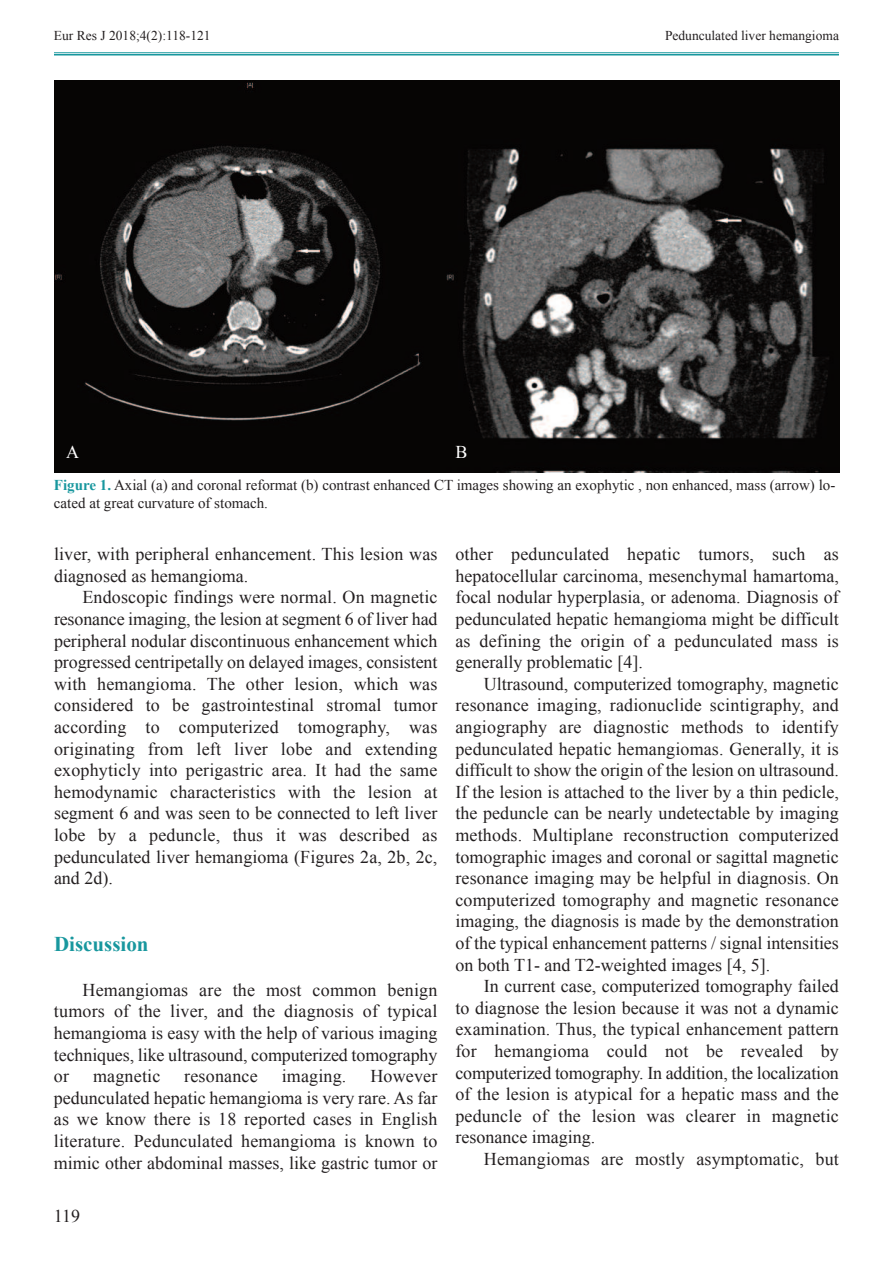
<style>
.page{position:relative;width:893px;height:1263px;background:#fff}
.page>*{position:absolute;margin:0;border:0;box-sizing:border-box;transform-origin:0 0}
.t1{font:700 21px "Times New Roman";color:#18979e}
.t2{font:18px/21.6px "Times New Roman";letter-spacing:.005em;color:#231f20;text-align:justify}
.t3{font:18px "Times New Roman";color:#fff}
.t4{font:15px/18px "Times New Roman";color:#231f20}
.t5{font:13.5px "Times New Roman";color:#231f20}
.s1{font-weight:700;color:#18979e}
</style>
<div class="page">
<hr style="left:54px;top:52px;width:785px;height:1px;background:#18979e">
<hr style="left:54px;top:54px;width:785px;height:2px;background:#18979e">
<img style="left:54px;top:80px;width:392px;height:393px">
<svg style="left:446px;top:80px;width:393px;height:393px;background:#2e2d2d"></svg>
<p class="t5" style="left:54px;top:28px;width:158px">Eur Res J 2018;4(2):118-121</p>
<p class="t5" style="left:665px;top:28px;width:175px">Pedunculated liver hemangioma</p>
<p class="t3" style="left:66px;top:442px;width:14px">A</p>
<p class="t3" style="left:455px;top:442px;width:14px">B</p>
<p class="t4" style="left:54px;top:476px;width:783px"><span class="s1">Figure 1.</span> Axial (a) and coronal reformat (b) contrast enhanced CT images showing an exophytic , non enhanced, mass (arrow) lo&shy;cated at great curvature of stomach.</p>
<p class="t2" style="left:54px;top:543px;width:385px">liver, with peripheral enhancement. This lesion was diagnosed as hemangioma.</p>
<p class="t2" style="left:54px;top:586px;width:385px;text-indent:29px">Endoscopic findings were normal. On magnetic resonance imaging, the lesion at segment 6 of liver had peripheral nodular discontinuous enhancement which progressed centripetally on delayed images, consistent with hemangioma. The other lesion, which was considered to be gastrointestinal stromal tumor according to computerized tomography, was originating from left liver lobe and extending exophyticly into perigastric area. It had the same hemodynamic characteristics with the lesion at segment 6 and was seen to be connected to left liver lobe by a peduncle, thus it was described as pedunculated liver hemangioma (Figures 2a, 2b, 2c, and 2d).</p>
<p class="t1" style="left:54px;top:932px;width:96px">Discussion</p>
<p class="t2" style="left:54px;top:979px;width:385px;text-indent:29px">Hemangiomas are the most common benign tumors of the liver, and the diagnosis of typical hemangioma is easy with the help of various imaging techniques, like ultrasound, computerized tomography or</p>
<p class="t2" style="left:93px;top:1065px;width:69px">magnetic</p>
<p class="t2" style="left:184px;top:1065px;width:75px">resonance</p>
<p class="t2" style="left:282px;top:1065px;width:66px">imaging.</p>
<p class="t2" style="left:54px;top:1065px;width:385px;text-indent:316px">However pedunculated hepatic hemangioma is very rare. As far as we know there is 18 reported cases in English literature. Pedunculated hemangioma is known to mimic other abdominal masses, like gastric tumor or</p>
<p class="t2" style="left:54px;top:1205px;width:28px">119</p>
<p class="t2" style="left:455px;top:543px;width:385px">other pedunculated hepatic tumors, such as hepatocellular carcinoma, mesenchymal hamartoma, focal nodular hyperplasia, or adenoma. Diagnosis of pedunculated hepatic hemangioma might be difficult as defining the origin of a pedunculated mass is generally problematic [4].</p>
<p class="t2" style="left:455px;top:673px;width:385px;text-indent:29px">Ultrasound, computerized tomography, magnetic resonance imaging, radionuclide scintigraphy, and angiography are diagnostic methods to identify pedunculated hepatic hemangiomas. Generally, it is difficult to show the origin of the lesion on ultrasound.<br>If the lesion is attached to the liver by a thin pedicle, the peduncle can be nearly undetectable by imaging methods. Multiplane reconstruction computerized tomographic images and coronal or sagittal magnetic resonance imaging may be helpful in diagnosis. On computerized tomography and magnetic resonance imaging, the diagnosis is made by the demonstration of the typical enhancement patterns / signal intensities on both T1- and T2-weighted images [4, 5].</p>
<p class="t2" style="left:455px;top:975px;width:385px;text-indent:28px">In current case, computerized tomography failed to diagnose the lesion because it was not a dynamic examination. Thus, the typical enhancement pattern for hemangioma could not be revealed by computerized tomography. In addition, the localization of the lesion is atypical for a hepatic mass and the peduncle of the lesion was clearer in magnetic resonance imaging.</p>
<p class="t2" style="left:484px;top:1148px;width:356px">Hemangiomas are mostly asymptomatic, but</p>
</div>
